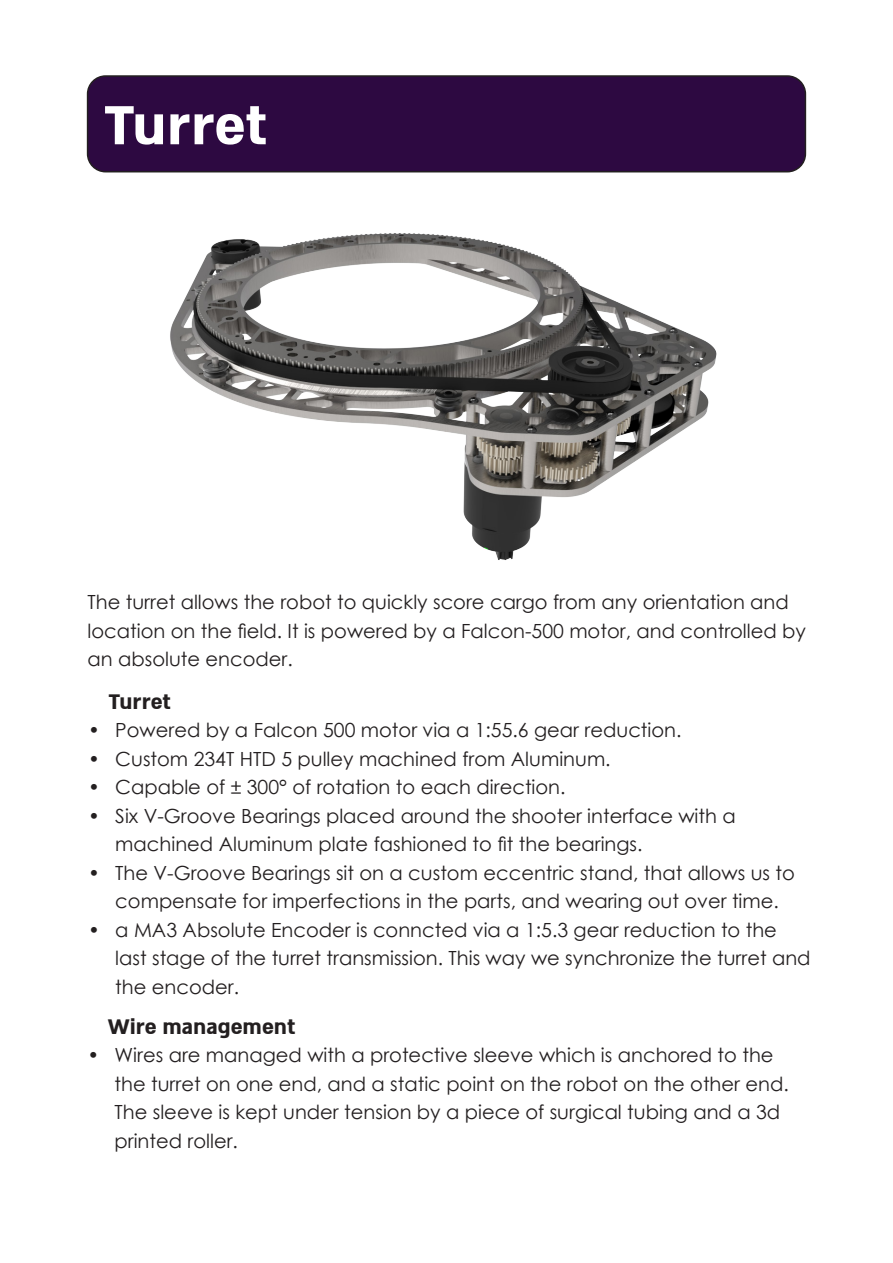
<style>
.page{position:relative;width:893px;height:1263px;background:#fff}
.page>*{position:absolute;margin:0;border:0;box-sizing:border-box;transform-origin:0 0}
.t1{font:700 63px "Almoni Neue DL4.0 AAA";letter-spacing:-.005em;color:#fff}
.t2{font:700 24px "Almoni Neue DL4.0 AAA";color:#231f20}
.t3{font:19.5px/28.5px "Century Gothic";color:#231f20}
</style>
<div class="page">
<div style="left:88px;top:76px;width:717px;height:96px;background:#2d0941;border-radius:18px"></div>
<div style="left:87px;top:75px;width:719px;height:97px;border:2px solid #231f20;border-radius:18px"></div>
<img style="left:170px;top:233px;width:547px;height:327px">
<p class="t1" style="left:104px;top:76px;width:165px">Turret</p>
<p class="t3" style="left:88px;top:587px;width:720px">The turret allows the robot to quickly score cargo from any orientation and location on the field isIt. powered by a Falcon-500 motor, and controlled by an absolute encoder.</p>
<p class="t2" style="left:109px;top:683px;width:64px">Turret</p>
<p class="t3" style="left:115px;top:715px;width:568px">Powered by a Falcon 500 motor via a 1:55.6 gear reduction.</p>
<p class="t3" style="left:88px;top:715px;width:13px">•</p>
<p class="t3" style="left:88px;top:744px;width:13px">•</p>
<p class="t3" style="left:88px;top:772px;width:13px">•</p>
<p class="t3" style="left:88px;top:801px;width:13px">•</p>
<p class="t3" style="left:88px;top:858px;width:13px">•</p>
<p class="t3" style="left:88px;top:915px;width:13px">•</p>
<p class="t3" style="left:88px;top:1040px;width:13px">•</p>
<p class="t3" style="left:115px;top:744px;width:497px">Custom 234T HTD 5 pulley machined from Aluminum.</p>
<p class="t3" style="left:115px;top:772px;width:452px">Capable of ± 300° of rotation to each direction.</p>
<p class="t3" style="left:115px;top:801px;width:622px">Six V-Groove Bearings placed around the shooter interface with a</p>
<p class="t3" style="left:115px;top:829px;width:529px">machined Aluminum plate fashioned to fit the bearings.</p>
<p class="t3" style="left:115px;top:858px;width:681px">The V-Groove Bearings sit on a custom eccentric stand, that allows us to</p>
<p class="t3" style="left:115px;top:886px;width:665px">compensate for imperfections in the parts, and wearing out over time.</p>
<p class="t3" style="left:115px;top:915px;width:663px">a MA3 Absolute Encoder is conncted via a 1:5.3 gear reduction to the</p>
<p class="t3" style="left:115px;top:943px;width:697px">last stage of the turret transmission. This way we synchronize the turret and the encoder.</p>
<p class="t2" style="left:108px;top:1008px;width:189px">Wire management</p>
<p class="t3" style="left:115px;top:1040px;width:660px">Wires are managed with a protective sleeve which is anchored to the</p>
<p class="t3" style="left:115px;top:1069px;width:676px">the turret on one end, and a static point on the robot on the other end.<br>The sleeve is kept under tension by a piece of surgical tubing and a d3 printed roller.</p>
</div>
